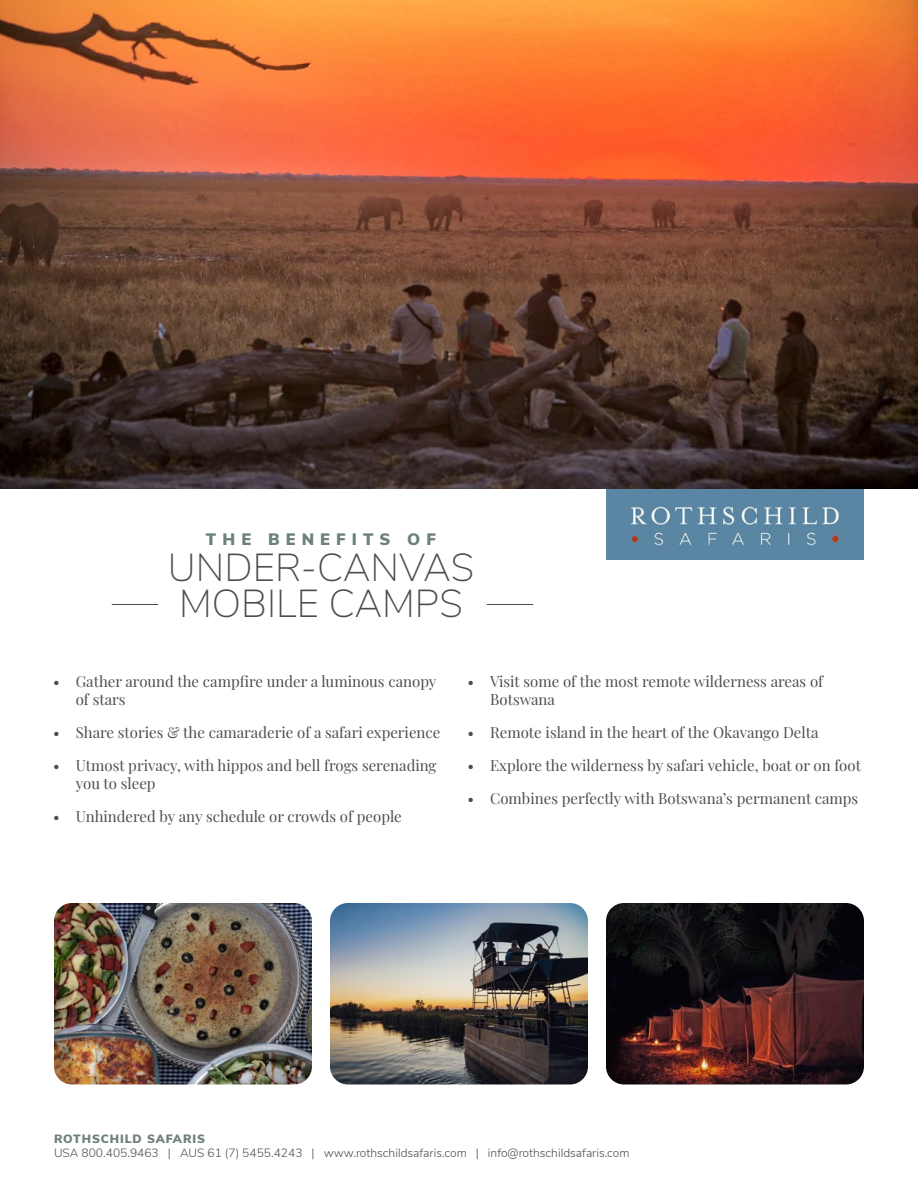
<style>
.page{position:relative;width:918px;height:1188px;background:#fff}
.page>*{position:absolute;margin:0;border:0;box-sizing:border-box;transform-origin:0 0}
.t1{font:200 39px/36px "Nunito Sans";color:#4c4d4f}
.t2{font:900 16.5px "Nunito Sans";letter-spacing:.37em;color:#6c807c}
.t3{font:15px/18px "Playfair Display";color:#4c4d4f}
.t4{font:300 12px "Nunito Sans";color:#4c4d4f}
.t5{font:900 12px "Nunito Sans";letter-spacing:.075em;color:#6c807c}
</style>
<div class="page">
<img style="left:606px;top:489px;width:258px;height:71px">
<img style="left:0;top:0;width:918px;height:489px">
<hr style="left:112px;top:604px;width:46px;height:1px;background:#4c4d4f">
<hr style="left:487px;top:604px;width:46px;height:1px;background:#4c4d4f">
<img style="left:54px;top:903px;width:258px;height:181px">
<img style="left:330px;top:903px;width:258px;height:181px">
<img style="left:606px;top:903px;width:258px;height:181px">
<p class="t2" style="left:206px;top:533px;width:232px">THE BENEFITS OF</p>
<h1 class="t1" style="left:168px;top:552px;width:308px">UNDER-CANVAS<br>MOBILE CAMPS</h1>
<p class="t3" style="left:76px;top:673px;width:362px;text-indent:-22px">• Gather around the campfire under a luminous canopy of stars</p>
<p class="t3" style="left:53px;top:724px;width:389px">• Share stories &amp; the camaraderie of a safari experience</p>
<p class="t3" style="left:76px;top:757px;width:362px;text-indent:-22px">• Utmost privacy, with hippos and bell frogs serenading you to sleep</p>
<p class="t3" style="left:53px;top:808px;width:350px">• Unhindered by any schedule or crowds of people</p>
<p class="t3" style="left:490px;top:673px;width:335px;text-indent:-22px">• Visit some of the most remote wilderness areas of<br>Botswana</p>
<p class="t3" style="left:468px;top:724px;width:352px">• Remote island in the heart of the Okavango Delta</p>
<p class="t3" style="left:468px;top:757px;width:395px">• Explore the wilderness by safari vehicle, boat or on foot</p>
<p class="t3" style="left:468px;top:790px;width:392px">• Combines perfectly with Botswana’s permanent camps</p>
<p class="t5" style="left:54px;top:1134px;width:153px">ROTHSCHILD SAFARIS</p>
<p class="t4" style="left:54px;top:1149px;width:577px">USA 800.405.9463 | AUS 61 (7) 5455.4243 | www.rothschildsafaris.com | info@rothschildsafaris.com</p>
</div>
